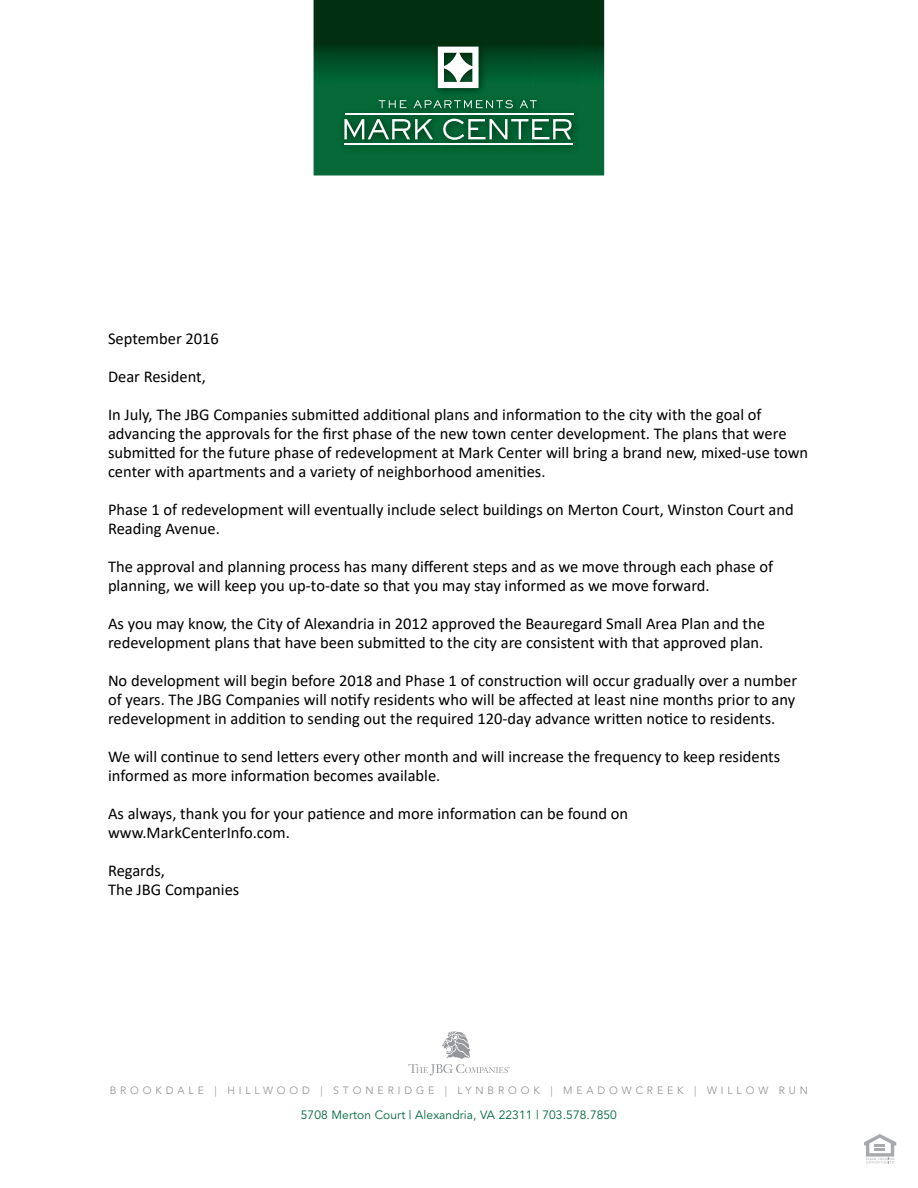
<style>
.page{position:relative;width:918px;height:1188px;background:#fff}
.page>*{position:absolute;margin:0;border:0;box-sizing:border-box;transform-origin:0 0}
.t1{font:16.5px/18.9px "Calibri";color:#000}
.t2{font:12px "Avenir";letter-spacing:.01em;color:#00673e}
.t3{font:300 10.5px "Avenir";letter-spacing:.37em;color:#8a8c8e}
</style>
<div class="page">
<img style="left:314px;top:0;width:290px;height:175px">
<img style="left:338px;top:40px;width:244px;height:115px">
<svg style="left:379px;top:100px;width:28px;height:8px"></svg>
<svg style="left:414px;top:100px;width:99px;height:8px"></svg>
<svg style="left:520px;top:100px;width:17px;height:8px"></svg>
<svg style="left:344px;top:119px;width:89px;height:20px"></svg>
<svg style="left:443px;top:119px;width:129px;height:21px"></svg>
<hr style="left:345px;top:113px;width:229px;height:1px;background:#fff">
<hr style="left:344px;top:144px;width:229px;height:1px;background:#fff">
<svg style="left:438px;top:47px;width:41px;height:41px"></svg>
<svg style="left:408px;top:1031px;width:102px;height:45px"></svg>
<svg style="left:864px;top:1134px;width:32px;height:30px"></svg>
<p class="t1" style="left:108px;top:331px;width:112px">September 2016</p>
<p class="t1" style="left:108px;top:369px;width:99px">Dear Resident,</p>
<p class="t1" style="left:108px;top:407px;width:702px">In July, The JBG Companies submitted additional plans and information to the city with the goal of advancing the approvals for the first phase of the new town center development. The plans that were submitted for the future phase of redevelopment at Mark Center will bring a brand new, mixed-use town center with apartments and a variety of neighborhood amenities.</p>
<p class="t1" style="left:108px;top:502px;width:687px">Phase 1 of redevelopment will eventually include select buildings on Merton Court, Winston Court and<br>Reading Avenue.</p>
<p class="t1" style="left:108px;top:559px;width:667px">The approval and planning process has many different steps and as we move through each phase of planning, we will keep you up-to-date so that you may stay informed as we move forward.</p>
<p class="t1" style="left:108px;top:616px;width:659px">As you may know, the City of Alexandria in 2012 approved the Beauregard Small Area Plan and the redevelopment plans that have been submitted to the city are consistent with that approved plan.</p>
<p class="t1" style="left:108px;top:672px;width:691px;text-align:justify">No development will begin before 2018 and Phase 1 of construction will occur gradually over a number of years. The JBG Companies will notify residents who will be affected at least nine months prior to any redevelopment in addition to sending out the required 120-day advance written notice to residents.</p>
<p class="t1" style="left:108px;top:748px;width:674px">We will continue to send letters every other month and will increase the frequency to keep residents informed as more information becomes available.</p>
<p class="t1" style="left:108px;top:805px;width:522px">As always, thank you for your patience and more information can be found on www.MarkCenterInfo.com.</p>
<p class="t1" style="left:108px;top:862px;width:133px">Regards,<br>The JBG Companies</p>
<p class="t3" style="left:110px;top:1084px;width:700px">BROOKDALE | HILLWOOD | STONERIDGE | LYNBROOK | MEADOWCREEK | WILLOW RUN</p>
<p class="t2" style="left:301px;top:1107px;width:318px">5708 Merton Court | Alexandria, VA 22311 | 703.578.7850</p>
</div>
